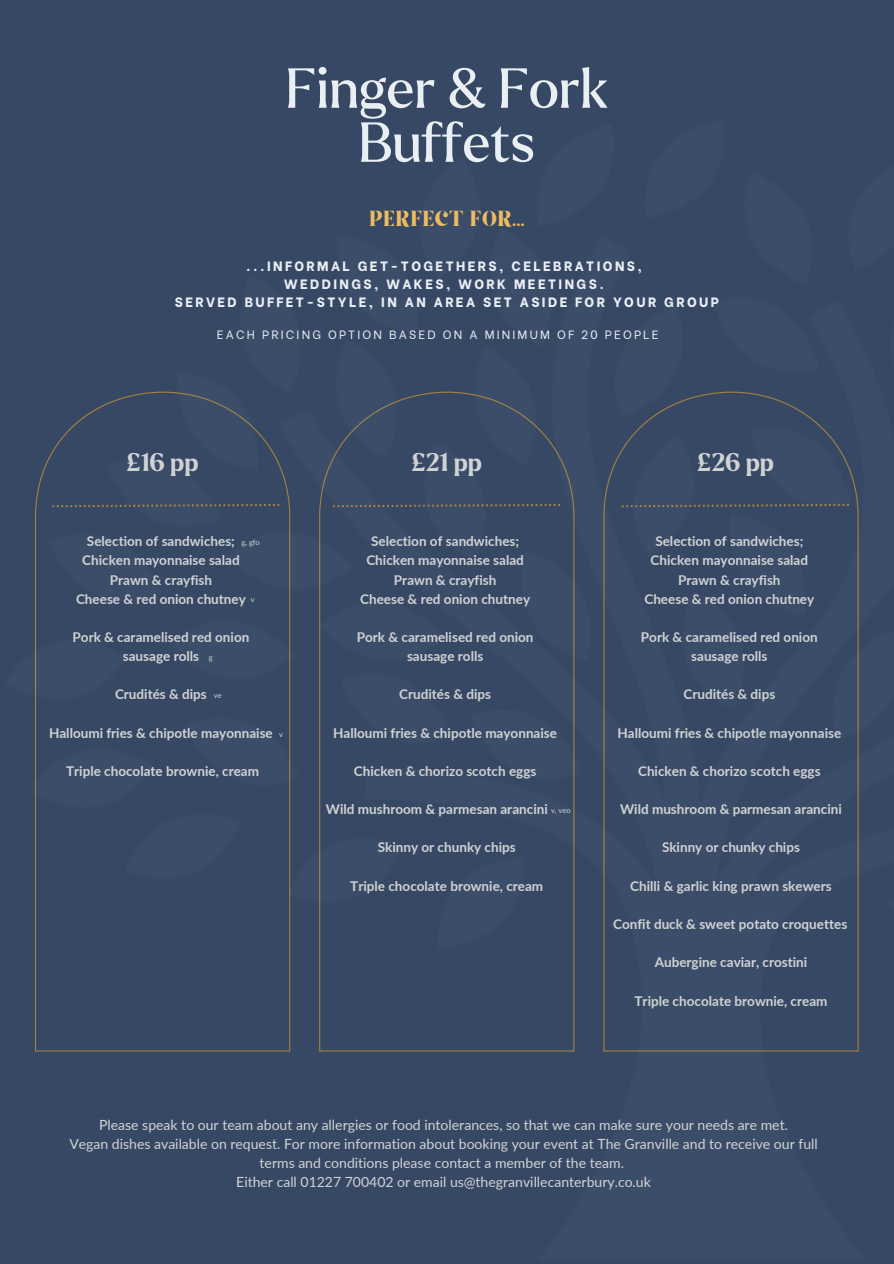
<style>
.page{position:relative;width:894px;height:1264px;background:#fff}
.page>*{position:absolute;margin:0;border:0;box-sizing:border-box;transform-origin:0 0}
.t1{font:54.75px/54px "Larken";color:#eaeff4;text-align:center}
.t2{font:700 24.75px "Larken";color:#d0d3d3}
.t3{font:21.75px "Giaza";color:#edbc61}
.t4{font:13.95px/18.9px "Lato";color:#d0d3d3;text-align:center}
.t5{font:700 13.5px/19.2px "Lato";color:#d0d3d3;text-align:center}
.t6{font:800 13.5px/18px "Be Vietnam";letter-spacing:.18em;color:#eaeff4;text-align:center}
.t7{font:12px "Be Vietnam";letter-spacing:.18em;color:#eaeff4}
.t8{font:7.5px "Lato";color:#d0d3d3}
</style>
<div class="page">
<div style="left:0;top:0;width:893px;height:1263px;background:#374865"></div>
<h5 class="t1" style="left:285px;top:63px;width:324px">Finger &amp; Fork<br>Buffets</h5>
<h5 class="t3" style="left:368px;top:209px;width:157px">PERFECT FOR...</h5>
<h5 class="t6" style="left:175px;top:255px;width:545px">...INFORMAL GET-TOGETHERS, CELEBRATIONS,<br>WEDDINGS, WAKES, WORK MEETINGS.<br>SERVED BUFFET-STYLE, IN AN AREA SET ASIDE FOR YOUR GROUP</h5>
<h5 class="t7" style="left:217px;top:325px;width:443px">EACH PRICING OPTION BASED ON A MINIMUM OF 20 PEOPLE</h5>
<p class="t2" style="left:127px;top:450px;width:73px">£16 pp</p>
<h1 class="t2" style="left:411px;top:450px;width:72px">£21 pp</h1>
<h3 class="t2" style="left:697px;top:450px;width:78px">£26 pp</h3>
<h4 class="t5" style="left:76px;top:531px;width:171px">Selection of sandwiches;<br>Chicken mayonnaise salad<br>Prawn &amp; crayfish<br>Cheese &amp; red onion chutney</h4>
<p class="t5" style="left:73px;top:627px;width:178px">Pork &amp; caramelised red onion sausage rolls</p>
<p class="t5" style="left:115px;top:684px;width:93px">Crudités &amp; dips</p>
<h2 class="t5" style="left:49px;top:722px;width:225px">Halloumi fries &amp; chipotle mayonnaise</h2>
<p class="t5" style="left:66px;top:761px;width:194px">Triple chocolate brownie, cream</p>
<h2 class="t8" style="left:241px;top:537px;width:20px">g, gfo</h2>
<p class="t8" style="left:251px;top:594px;width:5px">v</p>
<h5 class="t8" style="left:209px;top:653px;width:5px">g</h5>
<h5 class="t8" style="left:214px;top:690px;width:9px">ve</h5>
<h5 class="t8" style="left:279px;top:729px;width:5px">v</h5>
<h5 class="t5" style="left:360px;top:531px;width:171px">Selection of sandwiches;<br>Chicken mayonnaise salad<br>Prawn &amp; crayfish<br>Cheese &amp; red onion chutney</h5>
<h5 class="t5" style="left:356px;top:627px;width:178px">Pork &amp; caramelised red onion sausage rolls</h5>
<h5 class="t5" style="left:399px;top:684px;width:93px">Crudités &amp; dips</h5>
<h5 class="t5" style="left:333px;top:722px;width:225px">Halloumi fries &amp; chipotle mayonnaise</h5>
<h5 class="t5" style="left:354px;top:761px;width:184px">Chicken &amp; chorizo scotch eggs</h5>
<p class="t5" style="left:326px;top:799px;width:223px">Wild mushroom &amp; parmesan arancini</p>
<p class="t5" style="left:378px;top:837px;width:139px">Skinny or chunky chips</p>
<p class="t5" style="left:350px;top:875px;width:194px">Triple chocolate brownie, cream</p>
<h5 class="t8" style="left:551px;top:805px;width:21px">v, veo</h5>
<p class="t5" style="left:644px;top:531px;width:171px">Selection of sandwiches;<br>Chicken mayonnaise salad<br>Prawn &amp; crayfish<br>Cheese &amp; red onion chutney</p>
<p class="t5" style="left:640px;top:627px;width:178px">Pork &amp; caramelised red onion sausage rolls</p>
<p class="t5" style="left:683px;top:684px;width:93px">Crudités &amp; dips</p>
<p class="t5" style="left:617px;top:722px;width:225px">Halloumi fries &amp; chipotle mayonnaise</p>
<h2 class="t5" style="left:638px;top:761px;width:184px">Chicken &amp; chorizo scotch eggs</h2>
<p class="t5" style="left:620px;top:799px;width:223px">Wild mushroom &amp; parmesan arancini</p>
<h5 class="t5" style="left:661px;top:837px;width:139px">Skinny or chunky chips</h5>
<h5 class="t5" style="left:630px;top:875px;width:203px">Chilli &amp; garlic king prawn skewers</h5>
<h5 class="t5" style="left:613px;top:914px;width:236px">Confit duck &amp; sweet potato croquettes</h5>
<h5 class="t5" style="left:654px;top:952px;width:154px">Aubergine caviar, crostini</h5>
<h5 class="t5" style="left:634px;top:990px;width:194px">Triple chocolate brownie, cream</h5>
<p class="t4" style="left:69px;top:1115px;width:749px">Please speak to our team about any allergies or food intolerances, so that we can make sure your needs are met.<br>Vegan dishes available on request. For more information about booking your event at The Granville and to receive our full terms and conditions please contact a member of the team.<br>Either call 01227 700402 or email us@thegranvillecanterbury.co.uk</p>
</div>
